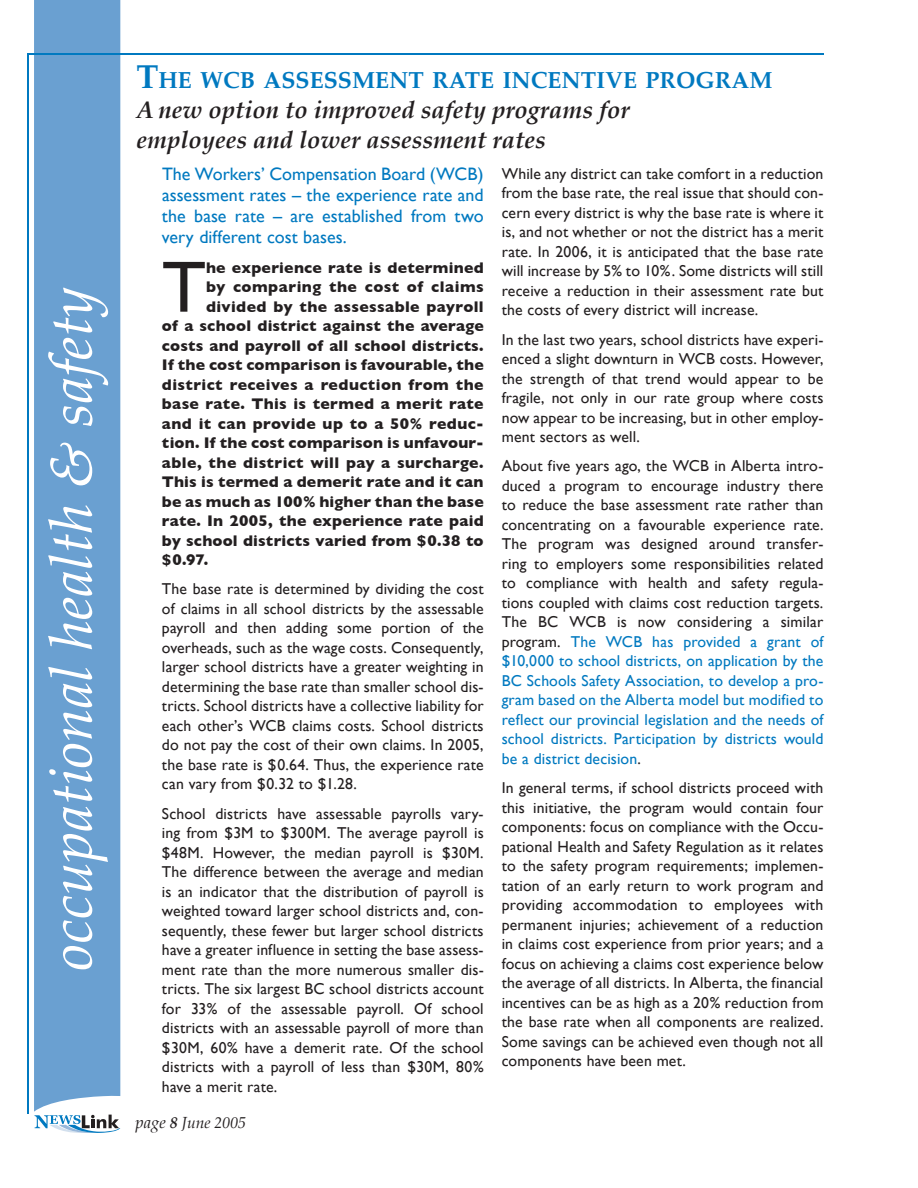
<style>
.page{position:relative;width:918px;height:1188px;background:#fff}
.page>*{position:absolute;margin:0;border:0;box-sizing:border-box;transform-origin:0 0}
.t1{font:72.9px "Gill Sans";color:#231f20}
.t2{font:italic 60px "Palatino";color:#fff}
.t3{font:italic 700 24px/30px "Palatino";color:#231f20}
.t4{font:700 23.1px "Palatino";color:#0079c0}
.t5{font:18px/21px "Gill Sans";letter-spacing:.005em;color:#0079c0;text-align:justify}
.t6{font:15.75px/19.5px "Gill Sans";letter-spacing:.01em;color:#231f20;text-align:justify}
.t7{font:700 15.75px "Gill Sans";letter-spacing:.015em;color:#231f20}
.t8{font:italic 15.75px "Palatino";color:#231f20}
.s1{font-size:33px}
.s2{color:#0079c0}
.s3{font-size:16.5px}
.s4{font-weight:700}
</style>
<div class="page">
<div style="left:34px;top:0;width:87px;height:1133px;background:#6aa0d1"></div>
<hr style="left:27px;top:53px;width:797px;height:2px;background:#0079c0">
<hr style="left:27px;top:53px;width:2px;height:1061px;background:#0079c0">
<h2 class="t2" style="left:35px;top:970px;width:686px;rotate:-90deg">occupational health &amp; safety</h2>
<h3 class="t4" style="left:136px;top:66px;width:637px"><span class="s1">T</span>HE WCB ASSESSMENT RATE INCENTIVE PROGRAM</h3>
<h3 class="t3" style="left:136px;top:97px;width:495px">A new option to improved safety programs for employees and lower assessment rates</h3>
<p class="t5" style="left:162px;top:164px;width:323px">The Workers’ Compensation Board (WCB) assessment rates – the experience rate and the base rate – are established from two very different cost bases.</p>
<h1 class="t1" style="left:162px;top:245px;width:46px">T</h1>
<p class="t7" style="left:206px;top:258px;width:279px">he experience rate is determined</p>
<p class="t6" style="left:502px;top:164px;width:323px">While any district can take comfort in a reduction from the base rate, the real issue that should con&shy;cern every district is why the base rate is where it is, and not whether or not the district has a merit rate. In 2006, it is anticipated that the base rate will increase by 5% to 10%. Some districts will still receive a reduction in their assessment rate but the costs of every district will increase.</p>
<p class="t6" style="left:502px;top:329px;width:323px">In the last two years, school districts have experi&shy;enced a slight downturn in WCB costs. However, the strength of that trend would appear to be fragile, not only in our rate group where costs now appear to be increasing, but in other employ&shy;ment sectors as well.</p>
<p class="t6" style="left:502px;top:456px;width:323px">About five years ago, the WCB in Alberta intro&shy;duced a program to encourage industry there to reduce the base assessment rate rather than concentrating on a favourable experience rate.<br>The program was designed around transfer&shy;ring to employers some responsibilities related to compliance with health and safety regula&shy;tions coupled with claims cost reduction targets.<br>The BC WCB is now considering a similar program. <span class="s2">The WCB has provided a grant of $10,000 to school districts, on application by the BC Schools Safety Association, to develop a pro&shy;gram based on the Alberta model but modified to reflect our provincial legislation and the needs of school districts. Participation by districts would be a district decision</span>.</p>
<p class="t6" style="left:502px;top:778px;width:323px">In general terms, if school districts proceed with this initiative, the program would contain four components: focus on compliance with the Occu&shy;pational Health and Safety Regulation as it relates to the safety program requirements; implemen&shy;tation of an early return to work program and providing accommodation to employees with permanent injuries; achievement of a reduction in claims cost experience from prior years; and a focus on achieving a claims cost experience below the average of all districts. In Alberta, the financial incentives can be as high as a 20% reduction from the base rate when all components are realized.<br>Some savings can be achieved even though not all components have been met.</p>
<p class="t7" style="left:206px;top:278px;width:279px">by comparing the cost of claims</p>
<p class="t7" style="left:206px;top:297px;width:279px">divided by the assessable payroll</p>
<p class="t7" style="left:162px;top:317px;width:323px">of a school district against the average</p>
<p class="t7" style="left:162px;top:336px;width:323px">costs and payroll of all school districts.</p>
<p class="t7" style="left:162px;top:356px;width:323px">If the cost comparison is favourable, the</p>
<p class="t7" style="left:162px;top:375px;width:323px">district receives a reduction from the</p>
<p class="t7" style="left:162px;top:395px;width:323px">base rate. This is termed a merit rate</p>
<p class="t7" style="left:162px;top:414px;width:323px">and it can provide up to a 50% reduc-</p>
<p class="t7" style="left:162px;top:434px;width:323px">tion. If the cost comparison is unfavour-</p>
<p class="t7" style="left:162px;top:453px;width:323px">able, the district will pay a surcharge.</p>
<p class="t7" style="left:162px;top:473px;width:323px">This is termed a demerit rate and it can</p>
<p class="t7" style="left:162px;top:492px;width:323px">be as much as 100% higher than the base</p>
<p class="t7" style="left:162px;top:512px;width:323px">rate. In 2005, the experience rate paid</p>
<p class="t7" style="left:162px;top:531px;width:323px">by school districts varied from $0.38 to</p>
<p class="t7" style="left:162px;top:551px;width:48px">$0.97.</p>
<p class="t6" style="left:162px;top:579px;width:323px">The base rate is determined by dividing the cost of claims in all school districts by the assessable payroll and then adding some portion of the overheads, such as the wage costs. Consequently, larger school districts have a greater weighting in determining the base rate than smaller school dis&shy;tricts. School districts have a collective liability for each other’s WCB claims costs. School districts do not pay the cost of their own claims. In 2005, the base rate is $0.64. Thus, the experience rate can vary from $0.32 to $1.28.</p>
<p class="t6" style="left:162px;top:804px;width:323px">School districts have assessable payrolls vary&shy;ing from $3M to $300M. The average payroll is $48M. However, the median payroll is $30M.<br>The difference between the average and median is an indicator that the distribution of payroll is weighted toward larger school districts and, con&shy;sequently, these fewer but larger school districts have a greater influence in setting the base assess&shy;ment rate than the more numerous smaller dis&shy;tricts. The six largest BC school districts account for 33% of the assessable payroll. Of school districts with an assessable payroll of more than $30M, 60% have a demerit rate. Of the school districts with a payroll of less than $30M, 80% have a merit rate.</p>
<p class="t8" style="left:136px;top:1113px;width:112px"><span class="s3">page</span> <span class="s4">8</span> June 2005</p>
</div>
